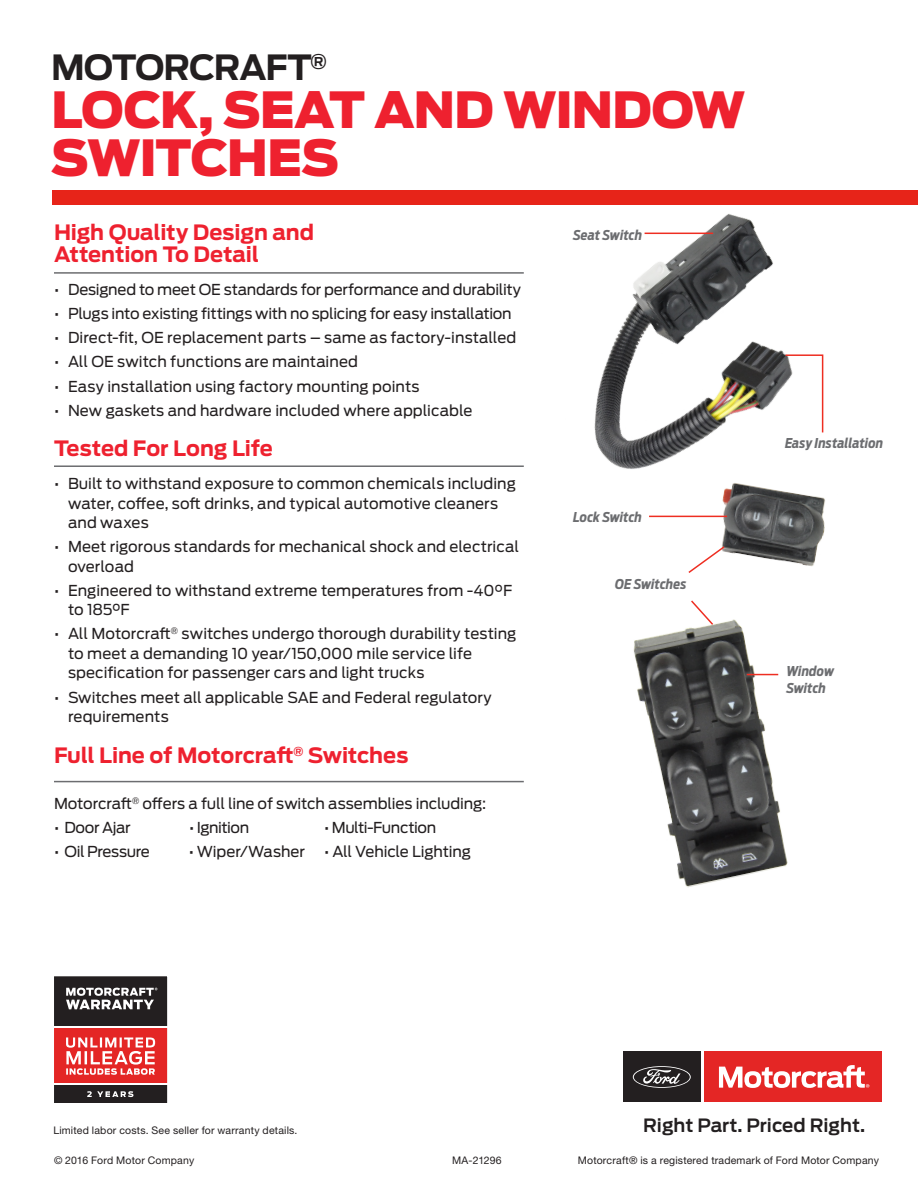
<style>
.page{position:relative;width:918px;height:1188px;background:#fff}
.page>*{position:absolute;margin:0;border:0;box-sizing:border-box;transform-origin:0 0}
.Headlines{font:900 49.5px/48px "Ford Antenna";letter-spacing:-.025em;color:#ee212f}
.Headlines-2{font:700 34.5px "Ford Antenna";letter-spacing:-.035em;color:#231f20}
.text_subhead{font:700 21px/22.5px "Ford Antenna";letter-spacing:-.005em;color:#ee212f}
.t1{font:600 18.15px "Ford Antenna";color:#231f20}
.text_subhead-2{font:15px/19.5px "Ford Antenna";color:#231f20}
.text_subhead-3{font:15px "Ford Antenna";letter-spacing:-.02em;color:#231f20}
.text_subhead-4{font:15px "Ford Antenna";letter-spacing:-.03em;color:#231f20}
.text_subhead-5{font:15px "Ford Antenna";letter-spacing:-.025em;color:#231f20}
.Captions{font:italic 700 13.5px/16.5px "Ford Antenna Cond";color:#6c6d70}
.copyright_copy{font:10.5px "Helvetica Neue LT Std";letter-spacing:.02em;color:#231f20}
</style>
<div class="page">
<div style="left:52px;top:190px;width:866px;height:15px;background:#e72419"></div>
<hr style="left:54px;top:465px;width:470px;height:2px;background:#6c6d70">
<hr style="left:54px;top:272px;width:470px;height:2px;background:#6c6d70">
<img style="left:594px;top:214px;width:191px;height:304px">
<img style="left:706px;top:474px;width:120px;height:93px">
<img style="left:633px;top:619px;width:155px;height:268px">
<svg style="left:784px;top:354px;width:40px;height:80px"></svg>
<hr style="left:645px;top:233px;width:68px;height:1px;background:#ee2e22">
<svg style="left:688px;top:545px;width:38px;height:28px"></svg>
<hr style="left:649px;top:516px;width:78px;height:1px;background:#ee2e22">
<hr style="left:747px;top:674px;width:31px;height:1px;background:#ee2e22">
<svg style="left:689px;top:600px;width:26px;height:26px"></svg>
<hr style="left:54px;top:781px;width:470px;height:1px;background:#6c6d70">
<div style="left:623px;top:1052px;width:77px;height:50px;background:#231f20"></div>
<div style="left:704px;top:1052px;width:178px;height:50px;background:#e42625"></div>
<svg style="left:719px;top:1065px;width:150px;height:23px"></svg>
<svg style="left:633px;top:1066px;width:58px;height:22px"></svg>
<div style="left:53px;top:1085px;width:115px;height:18px;background:#231f20"></div>
<svg style="left:87px;top:1091px;width:46px;height:6px"></svg>
<div style="left:53px;top:1028px;width:115px;height:55px;background:#e42625"></div>
<svg style="left:66px;top:1038px;width:89px;height:37px"></svg>
<div style="left:53px;top:976px;width:115px;height:50px;background:#231f20"></div>
<svg style="left:66px;top:988px;width:91px;height:21px"></svg>
<div style="left:53px;top:975px;width:116px;height:130px;border:2px solid #fff"></div>
<p class="Headlines-2" style="left:51px;top:37px;width:277px">MOTORCRAFT<sup>®</sup></p>
<p class="Headlines" style="left:51px;top:81px;width:696px">LOCK, SEAT AND WINDOW<br>SWITCHES</p>
<p class="text_subhead" style="left:54px;top:219px;width:262px">High Quality Design and<br>Attention To Detail</p>
<p class="text_subhead-2" style="left:54px;top:278px;width:469px">• Designed to meet OE standards for performance and durability</p>
<p class="text_subhead-3" style="left:54px;top:301px;width:459px">• Plugs into existing fittings with no splicing for easy installation</p>
<p class="text_subhead-2" style="left:54px;top:326px;width:464px">• Direct-fit, OE replacement parts – same as factory-installed</p>
<p class="text_subhead-2" style="left:54px;top:350px;width:305px">• All OE switch functions are maintained</p>
<p class="text_subhead-2" style="left:54px;top:375px;width:367px">• Easy installation using factory mounting points</p>
<p class="text_subhead-2" style="left:54px;top:399px;width:420px">• New gaskets and hardware included where applicable</p>
<p class="text_subhead" style="left:54px;top:435px;width:220px">Tested For Long Life</p>
<p class="text_subhead-2" style="left:68px;top:472px;width:449px;text-indent:-14px">• Built to withstand exposure to common chemicals including water, coffee, soft drinks, and typical automotive cleaners and waxes</p>
<p class="text_subhead-2" style="left:68px;top:535px;width:452px;text-indent:-14px">• Meet rigorous standards for mechanical shock and electrical overload</p>
<p class="text_subhead-2" style="left:68px;top:579px;width:446px;text-indent:-14px">• Engineered to withstand extreme temperatures from -40°F to 185°F</p>
<p class="text_subhead-2" style="left:68px;top:623px;width:450px;text-indent:-14px">• All Motorcraft<sup>®</sup> switches undergo thorough durability testing to meet a demanding 10 year/150,000 mile service life specification for passenger cars and light trucks</p>
<p class="text_subhead-2" style="left:68px;top:686px;width:425px;text-indent:-14px">• Switches meet all applicable SAE and Federal regulatory requirements</p>
<p class="text_subhead" style="left:54px;top:742px;width:356px">Full Line of Motorcraft<sup>®</sup> Switches</p>
<p class="text_subhead-2" style="left:54px;top:792px;width:434px">Motorcraft<sup>®</sup> offers a full line of switch assemblies including:</p>
<p class="text_subhead-5" style="left:54px;top:815px;width:78px">• Door Ajar</p>
<p class="text_subhead-4" style="left:189px;top:815px;width:62px">• Ignition</p>
<p class="text_subhead-4" style="left:324px;top:815px;width:114px">• Multi-Function</p>
<p class="text_subhead-5" style="left:54px;top:839px;width:97px">• Oil Pressure</p>
<p class="text_subhead-2" style="left:189px;top:840px;width:118px">• Wiper/Washer</p>
<p class="text_subhead-2" style="left:324px;top:840px;width:148px">• All Vehicle Lighting</p>
<p class="Captions" style="left:573px;top:225px;width:71px">Seat Switch</p>
<p class="Captions" style="left:573px;top:507px;width:70px">Lock Switch</p>
<p class="Captions" style="left:615px;top:574px;width:73px">OE Switches</p>
<p class="Captions" style="left:785px;top:433px;width:100px">Easy Installation</p>
<p class="Captions" style="left:786px;top:662px;width:49px">Window<br>Switch</p>
<p class="copyright_copy" style="left:53px;top:1124px;width:246px">Limited labor costs. See seller for warranty details.</p>
<p class="t1" style="left:643px;top:1110px;width:224px">Right Part. Priced Right.</p>
<p class="copyright_copy" style="left:54px;top:1154px;width:142px">© 2016 Ford Motor Company</p>
<p class="copyright_copy" style="left:452px;top:1154px;width:51px">MA-21296</p>
<p class="copyright_copy" style="left:578px;top:1154px;width:303px">Motorcraft® is a registered trademark of Ford Motor Company</p>
</div>
